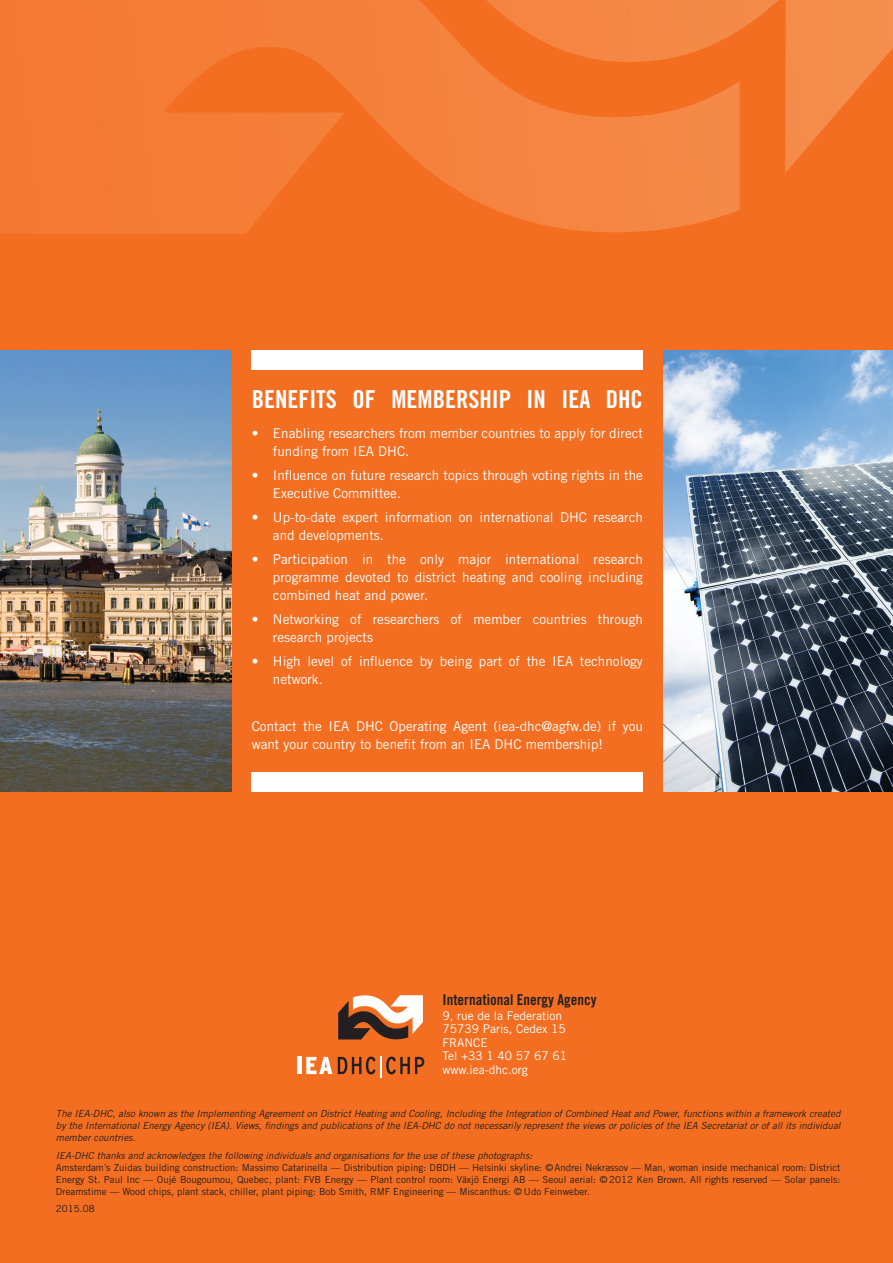
<style>
.page{position:relative;width:893px;height:1263px;background:#f36e21}
.page>*{position:absolute;margin:0;border:0;box-sizing:border-box;transform-origin:0 0}
.t1{font:24.75px "Trade Gothic Bold Cond Twenty";color:#fff}
.t2{font:15px "Trade Gothic Bold Cond Twenty";color:#231f20}
.t3{font:13.5px/18px "Trade Gothic";color:#fff}
.t4{font:12px/13.5px "Trade Gothic";color:#fff}
.t5{font:italic 9.75px/11.7px "Trade Gothic";color:#231f20;text-align:justify}
.t6{font:9.75px/12px "Trade Gothic";color:#231f20;text-align:justify}
</style>
<div class="page">
<svg style="left:740px;top:0;width:153px;height:173px"></svg>
<svg style="left:0;top:0;width:740px;height:234px;fill:#f47c35"></svg>
<div style="left:297px;top:1057px;width:5px;height:17px;background:#fff"></div>
<svg style="left:306px;top:1057px;width:26px;height:17px"></svg>
<svg style="left:338px;top:995px;width:85px;height:44px"></svg>
<svg style="left:338px;top:1056px;width:86px;height:21px"></svg>
<div style="left:252px;top:772px;width:391px;height:19px;background:#fff"></div>
<div style="left:252px;top:350px;width:391px;height:20px;background:#fff"></div>
<img style="left:0;top:350px;width:231px;height:441px">
<img style="left:663px;top:350px;width:230px;height:441px">
<h1 class="t1" style="left:252px;top:384px;width:393px">BENEFITS OF MEMBERSHIP IN IEA DHC</h1>
<p class="t3" style="left:273px;top:424px;width:372px;text-indent:-21px">• Enabling researchers from member countries to apply for direct funding from IEA DHC.</p>
<p class="t3" style="left:273px;top:466px;width:372px;text-indent:-21px">• Influence on future research topics through voting rights in the<br>Executive Committee.</p>
<p class="t3" style="left:273px;top:508px;width:372px;text-indent:-21px">• Up-to-date expert information on international DHC research and developments.</p>
<p class="t3" style="left:273px;top:550px;width:372px;text-align:justify;text-indent:-21px">• Participation in the only major international research programme devoted to district heating and cooling including combined heat and power.</p>
<p class="t3" style="left:273px;top:610px;width:372px;text-indent:-21px">• Networking of researchers of member countries through research projects</p>
<p class="t3" style="left:273px;top:651px;width:371px;text-indent:-21px">• High level of influence by being part of the IEA technology network.</p>
<p class="t3" style="left:252px;top:717px;width:393px">Contact the IEA DHC Operating Agent (iea-dhc@agfw.de) if you want your country to benefit from an IEA DHC membership!</p>
<p class="t2" style="left:443px;top:990px;width:156px">International Energy Agency</p>
<p class="t4" style="left:443px;top:1009px;width:126px">9, rue de la Federation<br>75739 Paris, Cedex 15<br>FRANCE<br>Tel +33 1 40 57 67 61 www.iea-dhc.org</p>
<p class="t5" style="left:56px;top:1108px;width:786px">The IEA-DHC, also known as the Implementing Agreement on District Heating and Cooling, Including the Integration of Combined Heat and Power, functions within a framework created by the International Energy Agency (IEA). Views, findings and publications of the IEA-DHC do not necessarily represent the views or policies of the IEA Secretariat or of all its individual member countries.</p>
<p class="t5" style="left:56px;top:1150px;width:478px">IEA-DHC thanks and acknowledges the following individuals and organisations for the use of these photographs:</p>
<p class="t6" style="left:56px;top:1161px;width:786px">Amsterdam’s Zuidas building construction: Massimo Catarinella — Distribution piping: DBDH — Helsinki skyline: © Andrei Nekrassov — Man, woman inside mechanical room: District Energy St. Paul Inc — Oujé Bougoumou, Quebec, plant: FVB Energy — Plant control room: Växjö Energi AB — Seoul aerial: © 2012 Ken Brown. All rights reserved — Solar panels:<br>Dreamstime — Wood chips, plant stack, chiller, plant piping: Bob Smith, RMF Engineering — Miscanthus: © Udo Feinweber.</p>
<p class="t6" style="left:56px;top:1202px;width:40px">2015.08</p>
</div>
